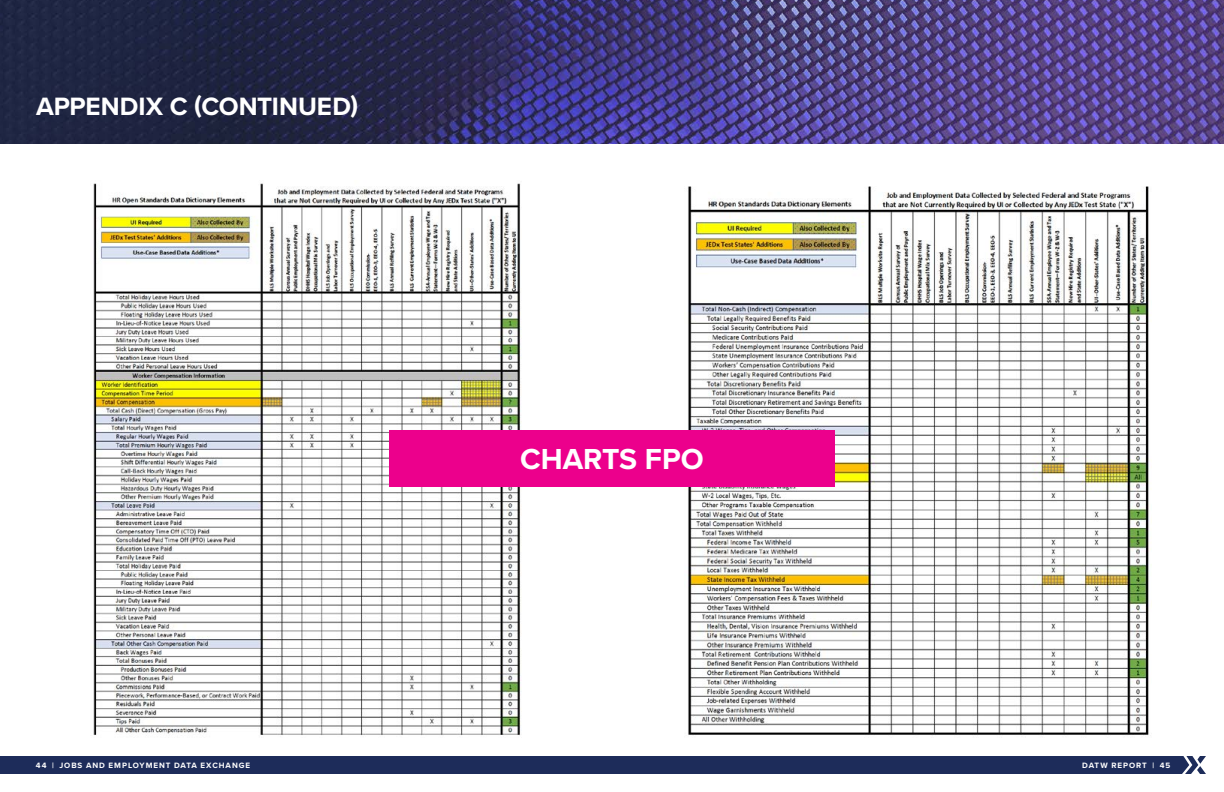
<style>
.page{position:relative;width:1224px;height:792px;background:#fff}
.page>*{position:absolute;margin:0;border:0;box-sizing:border-box;transform-origin:0 0}
.t1{font:700 30px "Proxima Nova";letter-spacing:-.005em;color:#fff}
.t2{font:700 26px "Proxima Nova";color:#fff}
.t3{font:700 8px "Proxima Nova";letter-spacing:.12em;color:#fff}
</style>
<div class="page">
<svg style="left:0;top:0;width:1224px;height:144px;background:#3d366d"></svg>
<img style="left:92px;top:183px;width:429px;height:553px">
<img style="left:685px;top:186px;width:464px;height:550px">
<div style="left:389px;top:431px;width:446px;height:56px;background:#ec008c"></div>
<div style="left:0;top:756px;width:1206px;height:18px;background:#1d2c5a"></div>
<h2 class="t2" style="left:36px;top:87px;width:324px">APPENDIX C (CONTINUED)</h2>
<h1 class="t1" style="left:520px;top:437px;width:185px">CHARTS FPO</h1>
<p class="t3" style="left:36px;top:759px;width:216px">44 | JOBS AND EMPLOYMENT DATA EXCHANGE</p>
<p class="t3" style="left:1082px;top:759px;width:89px">DATW REPORT | 45</p>
</div>
